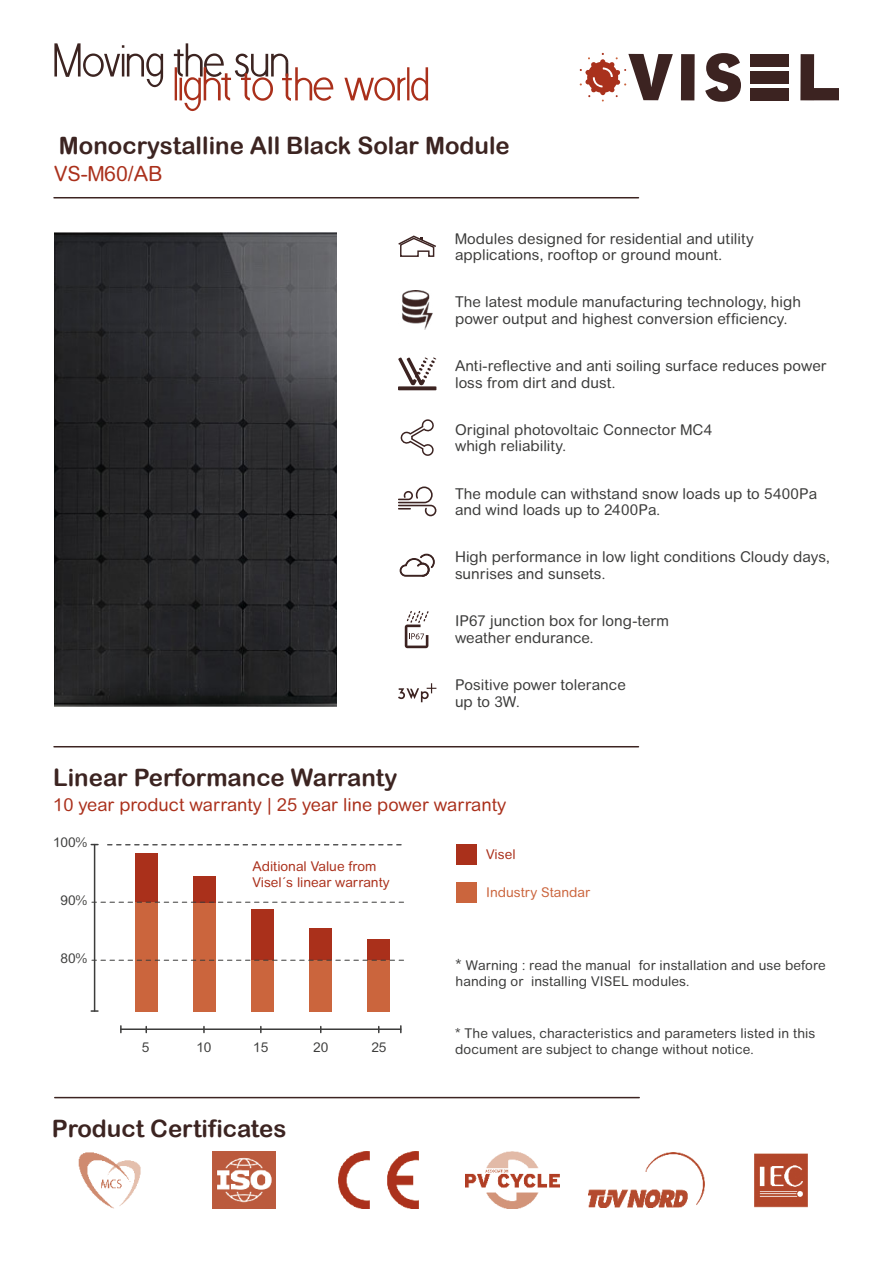
<style>
.page{position:relative;width:893px;height:1263px;background:#fff}
.page>*{position:absolute;margin:0;border:0;box-sizing:border-box;transform-origin:0 0}
.t1{font:24px "Arial Rounded MT Bold";color:#3c2421}
.t2{font:21px "Arial Rounded MT Std";color:#aa301b}
.t3{font:18px "Arial Rounded MT Std";color:#aa301b}
.t4{font:15px/16.5px "Arial Rounded MT Std";letter-spacing:.005em;color:#3c3c3b}
.t5{font:13.5px/16.5px "Arial Rounded MT Std";letter-spacing:.01em;color:#3c3c3b}
.t6{font:13.5px/16.2px "Arial Rounded MT Std";color:#aa301b}
.t7{font:13.5px "Arial Rounded MT Std";color:#cb653d}
.s1{font-size:15px}
</style>
<div class="page">
<svg style="left:580px;top:53px;width:93px;height:49px"></svg>
<div style="left:681px;top:54px;width:14px;height:46px;background:#3c2321"></div>
<svg style="left:705px;top:53px;width:36px;height:49px"></svg>
<div style="left:750px;top:54px;width:39px;height:12px;background:#3c2321"></div>
<div style="left:750px;top:71px;width:39px;height:12px;background:#3c2321"></div>
<div style="left:750px;top:88px;width:38px;height:12px;background:#3c2321"></div>
<svg style="left:800px;top:54px;width:39px;height:46px"></svg>
<hr style="left:54px;top:197px;width:584px;height:1px;background:#3c2421">
<hr style="left:54px;top:746px;width:584px;height:1px;background:#3c2421">
<hr style="left:55px;top:1097px;width:584px;height:1px;background:#3c2421">
<hr style="left:94px;top:844px;width:1px;height:167px;background:#3c3c3b">
<svg style="left:91px;top:1010px;width:7px;height:2px"></svg>
<hr style="left:121px;top:1028px;width:280px;height:2px;background:#3c3c3b">
<div style="left:136px;top:853px;width:22px;height:159px;background:#aa301b"></div>
<div style="left:136px;top:902px;width:22px;height:110px;background:#cb653d"></div>
<div style="left:194px;top:876px;width:22px;height:136px;background:#aa301b"></div>
<div style="left:194px;top:903px;width:22px;height:109px;background:#cb653d"></div>
<div style="left:252px;top:909px;width:22px;height:103px;background:#aa301b"></div>
<div style="left:252px;top:960px;width:22px;height:52px;background:#cb653d"></div>
<div style="left:310px;top:928px;width:22px;height:84px;background:#aa301b"></div>
<div style="left:310px;top:960px;width:22px;height:52px;background:#cb653d"></div>
<div style="left:368px;top:939px;width:22px;height:73px;background:#aa301b"></div>
<div style="left:368px;top:960px;width:22px;height:52px;background:#cb653d"></div>
<svg style="left:108px;top:844px;width:293px;height:1px"></svg>
<svg style="left:92px;top:902px;width:312px;height:1px"></svg>
<svg style="left:92px;top:960px;width:312px;height:1px"></svg>
<svg style="left:398px;top:235px;width:38px;height:22px"></svg>
<img style="left:402px;top:291px;width:31px;height:38px">
<svg style="left:398px;top:357px;width:38px;height:33px"></svg>
<svg style="left:400px;top:419px;width:34px;height:37px"></svg>
<svg style="left:398px;top:486px;width:38px;height:30px"></svg>
<svg style="left:400px;top:554px;width:35px;height:22px"></svg>
<svg style="left:405px;top:611px;width:24px;height:37px"></svg>
<svg style="left:398px;top:683px;width:38px;height:19px"></svg>
<div style="left:456px;top:844px;width:20px;height:20px;background:#aa301b"></div>
<div style="left:456px;top:882px;width:20px;height:20px;background:#cb653d"></div>
<svg style="left:54px;top:43px;width:374px;height:68px"></svg>
<img style="left:79px;top:1152px;width:62px;height:57px">
<img style="left:213px;top:1151px;width:62px;height:58px">
<img style="left:338px;top:1151px;width:81px;height:58px">
<img style="left:465px;top:1151px;width:95px;height:58px">
<img style="left:589px;top:1153px;width:116px;height:54px">
<img style="left:754px;top:1153px;width:54px;height:55px">
<img style="left:54px;top:232px;width:283px;height:474px">
<h1 class="t1" style="left:59px;top:131px;width:452px">Monocrystalline All Black Solar Module</h1>
<h2 class="t2" style="left:54px;top:162px;width:110px">VS-M60/AB</h2>
<h1 class="t1" style="left:53px;top:763px;width:346px">Linear Performance Warranty</h1>
<p class="t4" style="left:455px;top:230px;width:300px">Modules designed for residential and utility applications, rooftop or ground mount.</p>
<p class="t4" style="left:455px;top:294px;width:347px">The latest module manufacturing technology, high power output and highest conversion efficiency.</p>
<p class="t4" style="left:455px;top:357px;width:373px">Anti-reflective and anti soiling surface reduces power loss from dirt and dust.</p>
<p class="t4" style="left:455px;top:421px;width:259px">Original photovoltaic Connector MC4 whigh reliability.</p>
<p class="t4" style="left:455px;top:485px;width:364px">The module can withstand snow loads up to 5400Pa and wind loads up to 2400Pa.</p>
<p class="t4" style="left:455px;top:549px;width:376px">High performance in low light conditions Cloudy days, sunrises and sunsets.</p>
<p class="t4" style="left:455px;top:613px;width:215px">IP67 junction box for long-term weather endurance.</p>
<p class="t4" style="left:455px;top:676px;width:172px">Positive power tolerance up to 3W.</p>
<p class="t3" style="left:53px;top:794px;width:455px">10 year product warranty | 25 year line power warranty</p>
<p class="t5" style="left:53px;top:834px;width:36px">100%</p>
<p class="t5" style="left:61px;top:892px;width:28px">90%</p>
<p class="t5" style="left:61px;top:950px;width:28px">80%</p>
<p class="t6" style="left:252px;top:858px;width:139px">Aditional Value from<br>Visel´s linear warranty</p>
<p class="t5" style="left:142px;top:1039px;width:9px">5</p>
<p class="t5" style="left:196px;top:1039px;width:17px">10</p>
<p class="t5" style="left:253px;top:1039px;width:17px">15</p>
<p class="t5" style="left:313px;top:1039px;width:17px">20</p>
<p class="t5" style="left:371px;top:1039px;width:17px">25</p>
<h1 class="t1" style="left:52px;top:1114px;width:236px">Product Certificates</h1>
<p class="t6" style="left:486px;top:846px;width:31px">Visel</p>
<p class="t7" style="left:486px;top:885px;width:105px">Industry Standar</p>
<p class="t5" style="left:456px;top:956px;width:372px"><span class="s1">*</span> Warning : read the manual for installation and use before handing or installing VISEL modules.</p>
<p class="t5" style="left:455px;top:1024px;width:362px">* The values, characteristics and parameters listed in this document are subject to change without notice.</p>
</div>
